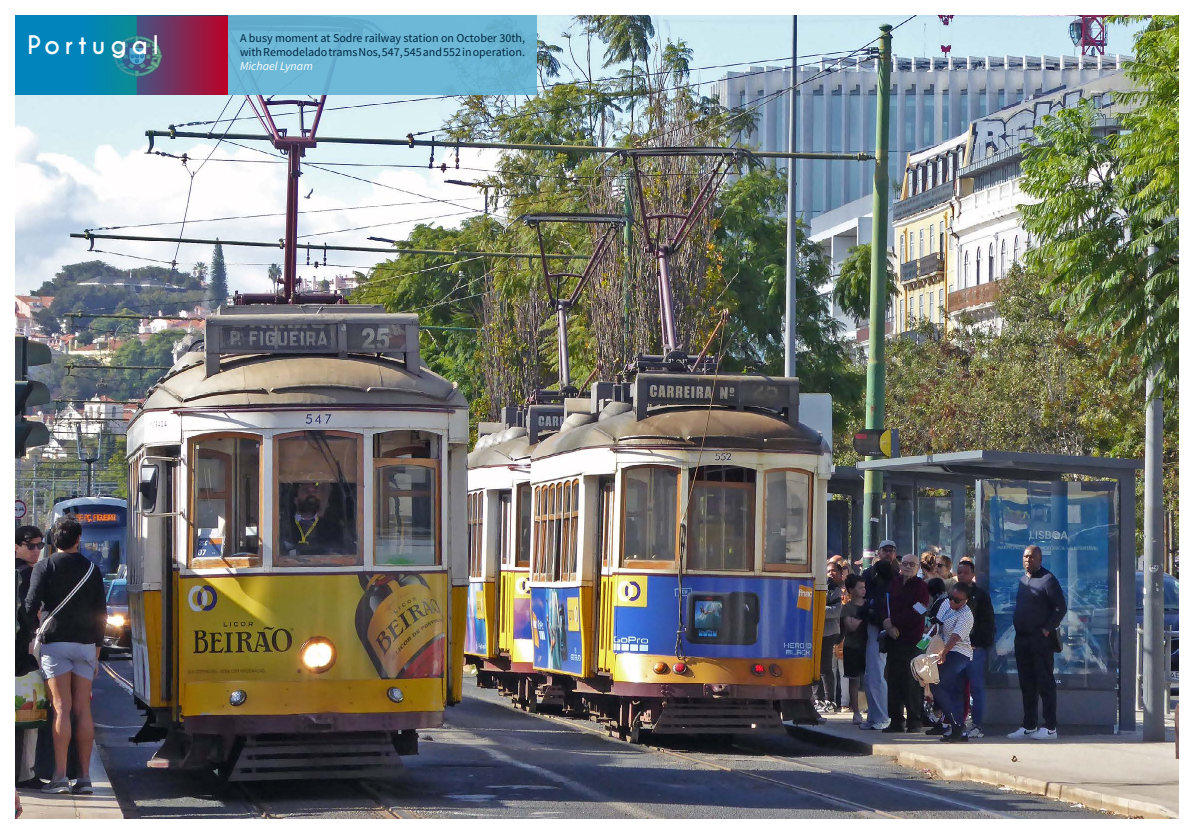
<style>
.page{position:relative;width:1194px;height:834px;background:#fff}
.page>*{position:absolute;margin:0;border:0;box-sizing:border-box;transform-origin:0 0}
.t1{font:700 24px "Caviar Dreams";letter-spacing:.2em;color:#fff}
.t2{font:12px/14.4px "Source Sans Pro";color:#002841}
.t3{font:italic 12px "Source Sans Pro";color:#fff}
</style>
<div class="page">
<img style="left:15px;top:15px;width:1164px;height:804px">
<div style="left:228px;top:15px;width:310px;height:80px;background:linear-gradient(to right,#6cb6d6,#6bb5d4)"></div>
<div style="left:15px;top:15px;width:213px;height:80px;background:#0084bb"></div>
<img style="left:97px;top:15px;width:130px;height:80px">
<h1 class="t1" style="left:28px;top:30px;width:133px">Portugal</h1>
<p class="t2" style="left:240px;top:31px;width:287px">A busy moment at Sodre railway station on October 30th, with Remodelado trams Nos, 547, 545 and 552 in operation.</p>
<p class="t3" style="left:240px;top:59px;width:74px">Michael Lynam</p>
</div>
